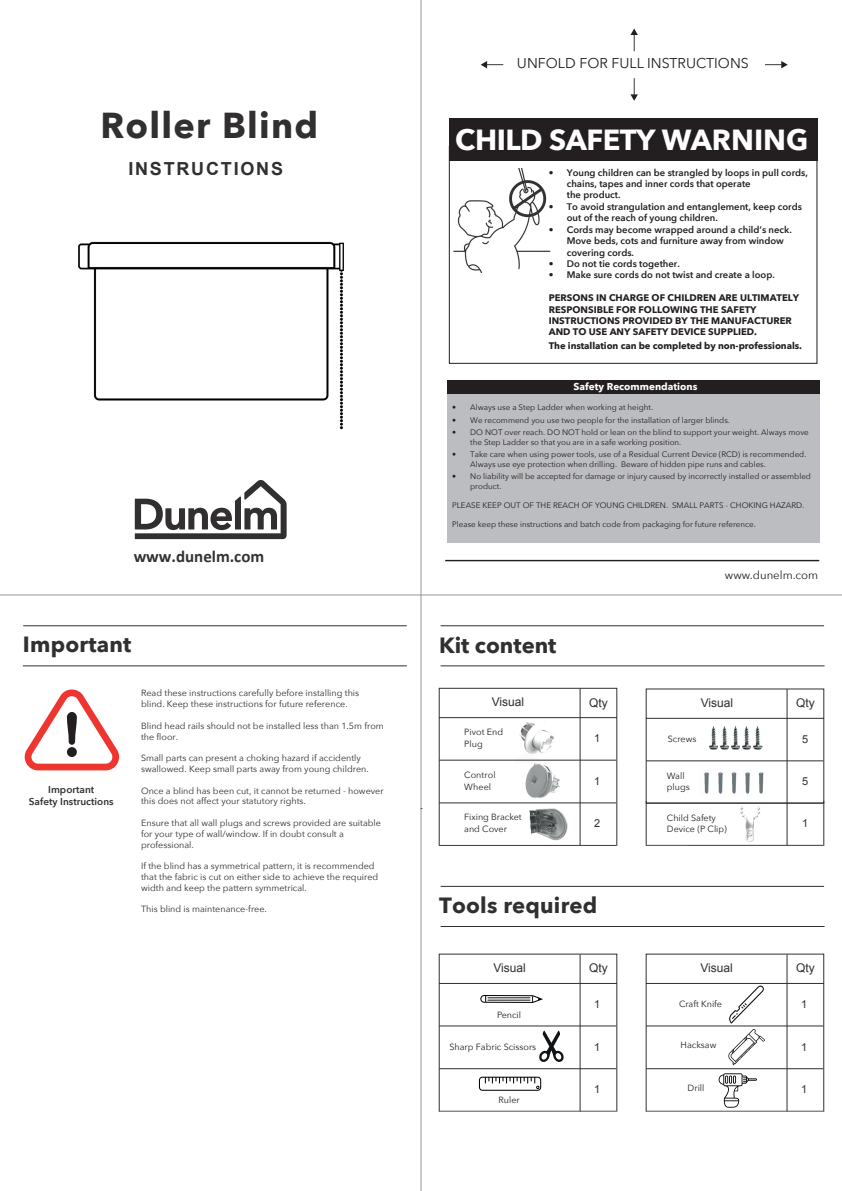
<style>
.page{position:relative;width:842px;height:1191px;background:#fff}
.page>*{position:absolute;margin:0;border:0;box-sizing:border-box;transform-origin:0 0}
.t1{font:700 36px "Avenir Next";letter-spacing:.035em;color:#312f30}
.t2{font:700 29px "Avenir Next";letter-spacing:-.015em;color:#fff}
.t3{font:700 22px "Avenir Next";letter-spacing:.01em;color:#312f30}
.t4{font:700 18px "Arial";letter-spacing:.1em;color:#312f30}
.t5{font:700 16.9px "Calibri";color:#333233}
.t6{font:14.2px "Avenir Next";color:#231f20}
.t7{font:12px "Arial";color:#312f30}
.t8{font:11.3px "Avenir Next";color:#231f20}
.t9{font:11px "Arial";color:#312f30}
.t10{font:600 10px/12px "Avenir Next";color:#312f30;text-align:center}
.t11{font:700 10px "Avenir Next";color:#fff}
.t12{font:600 9.5px/11.4px "Avenir Next";color:#231f20}
.t13{font:700 9.5px/11.4px "Avenir Next";color:#231f20}
.t14{font:9px/10.8px "Avenir Next";color:#312f30}
.t15{font:9px/12px "Avenir Next";color:#231f20}
.t16{font:8px/9.6px "Avenir Next";color:#231f20}
</style>
<div class="page">
<svg style="left:135px;top:480px;width:152px;height:59px"></svg>
<svg style="left:421px;top:687px;width:404px;height:240px"></svg>
<hr style="left:0;top:594px;width:842px;height:1px;background:#939598">
<hr style="left:420px;top:0;width:1px;height:1191px;background:#939598">
<hr style="left:441px;top:665px;width:383px;height:1px;background:#312f30">
<hr style="left:441px;top:625px;width:383px;height:1px;background:#312f30">
<hr style="left:441px;top:926px;width:383px;height:1px;background:#312f30">
<hr style="left:441px;top:886px;width:383px;height:1px;background:#312f30">
<hr style="left:23px;top:665px;width:384px;height:1px;background:#312f30">
<hr style="left:23px;top:625px;width:384px;height:1px;background:#312f30">
<hr style="left:445px;top:560px;width:374px;height:1px;background:#231f20">
<svg style="left:24px;top:689px;width:96px;height:81px"></svg>
<div style="left:67px;top:747px;width:10px;height:10px;background:#231f20;border-radius:50%"></div>
<img style="left:707px;top:726px;width:11px;height:23px">
<img style="left:718px;top:726px;width:11px;height:23px">
<img style="left:729px;top:726px;width:11px;height:23px">
<img style="left:740px;top:726px;width:11px;height:23px">
<img style="left:751px;top:726px;width:13px;height:23px">
<img style="left:733px;top:806px;width:34px;height:35px">
<svg style="left:421px;top:953px;width:404px;height:238px"></svg>
<img style="left:700px;top:766px;width:73px;height:33px">
<div style="left:447px;top:394px;width:372px;height:148px;background:#bcbdc0"></div>
<div style="left:447px;top:380px;width:372px;height:14px;background:#231f20"></div>
<div style="left:449px;top:118px;width:368px;height:43px;background:#231f20"></div>
<div style="left:449px;top:146px;width:368px;height:218px;border:1px solid #231f20"></div>
<svg style="left:481px;top:61px;width:22px;height:7px"></svg>
<svg style="left:765px;top:61px;width:23px;height:7px"></svg>
<svg style="left:630px;top:29px;width:8px;height:22px"></svg>
<svg style="left:630px;top:78px;width:8px;height:23px"></svg>
<img style="left:453px;top:168px;width:98px;height:105px">
<img style="left:78px;top:241px;width:266px;height:189px">
<h1 class="t1" style="left:101px;top:94px;width:219px">Roller Blind</h1>
<h3 class="t4" style="left:128px;top:157px;width:156px">INSTRUCTIONS</h3>
<h3 class="t5" style="left:134px;top:544px;width:132px">www.dunelm.com</h3>
<h3 class="t3" style="left:23px;top:625px;width:110px">Important</h3>
<h3 class="t6" style="left:517px;top:51px;width:233px">UNFOLD FOR FULL INSTRUCTIONS</h3>
<h2 class="t2" style="left:455px;top:115px;width:355px">CHILD SAFETY WARNING</h2>
<p class="t12" style="left:567px;top:166px;width:243px;text-indent:-18px">• Young children can be strangled by loops in pull cords, chains, tapes and inner cords that operate<br>the product.</p>
<p class="t12" style="left:567px;top:201px;width:237px;text-indent:-18px">• To avoid strangulation and entanglement, keep cords out of the reach of young children.</p>
<p class="t12" style="left:567px;top:223px;width:227px;text-indent:-18px">• Cords may become wrapped around a child’s neck.<br>Move beds, cots and furniture away from window covering cords.</p>
<p class="t12" style="left:549px;top:258px;width:133px">• Do not tie cords together.</p>
<p class="t12" style="left:549px;top:269px;width:228px">• Make sure cords do not twist and create a loop.</p>
<p class="t13" style="left:549px;top:292px;width:252px">PERSONS IN CHARGE OF CHILDREN ARE ULTIMATELY RESPONSIBLE FOR FOLLOWING THE SAFETY INSTRUCTIONS PROVIDED BY THE MANUFACTURER AND TO USE ANY SAFETY DEVICE SUPPLIED.</p>
<p class="t13" style="left:549px;top:340px;width:255px">The installation can be completed by non-professionals.</p>
<p class="t11" style="left:574px;top:378px;width:125px">Safety Recommendations</p>
<p class="t16" style="left:452px;top:402px;width:202px">• Always use a Step Ladder when working at height.</p>
<p class="t16" style="left:452px;top:415px;width:279px">• We recommend you use two people for the installation of larger blinds.</p>
<p class="t16" style="left:470px;top:427px;width:340px;text-indent:-18px">• DO NOT over reach. DO NOT hold or lean on the blind to support your weight. Always move the Step Ladder so that you are in a safe working position.</p>
<p class="t16" style="left:470px;top:449px;width:338px;text-indent:-18px">• Take care when using power tools, use of a Residual Current Device (RCD) is recommended.<br>Always use eye protection when drilling. Beware of hidden pipe runs and cables.</p>
<p class="t16" style="left:470px;top:471px;width:342px;text-indent:-18px">• No liability will be accepted for damage or injury caused by incorrectly installed or assembled product.</p>
<p class="t16" style="left:452px;top:500px;width:354px">PLEASE KEEP OUT OF THE REACH OF YOUNG CHILDREN. SMALL PARTS - CHOKING HAZARD.</p>
<p class="t16" style="left:452px;top:519px;width:305px">Please keep these instructions and batch code from packaging for future reference.</p>
<h3 class="t3" style="left:439px;top:626px;width:119px">Kit content</h3>
<p class="t8" style="left:725px;top:566px;width:95px">www.dunelm.com</p>
<p class="t10" style="left:29px;top:782px;width:86px">Important<br>Safety Instructions</p>
<p class="t14" style="left:141px;top:687px;width:220px">Read these instructions carefully before installing this blind. Keep these instructions for future reference.</p>
<p class="t14" style="left:141px;top:720px;width:244px">Blind head rails should not be installed less than 1.5m from the floor.</p>
<p class="t14" style="left:141px;top:752px;width:229px">Small parts can present a choking hazard if accidently swallowed. Keep small parts away from young children.</p>
<p class="t14" style="left:141px;top:784px;width:244px">Once a blind has been cut, it cannot be returned - however this does not affect your statutory rights.</p>
<p class="t14" style="left:141px;top:817px;width:241px">Ensure that all wall plugs and screws provided are suitable for your type of wall/window. If in doubt consult a professional.</p>
<p class="t14" style="left:141px;top:860px;width:239px">If the blind has a symmetrical pattern, it is recommended that the fabric is cut on either side to achieve the required width and keep the pattern symmetrical.</p>
<p class="t14" style="left:141px;top:903px;width:127px">This blind is maintenance-free.</p>
<h3 class="t3" style="left:439px;top:886px;width:160px">Tools required</h3>
<h3 class="t7" style="left:492px;top:694px;width:34px">Visual</h3>
<h3 class="t7" style="left:589px;top:694px;width:20px">Qty</h3>
<p class="t9" style="left:594px;top:731px;width:8px">1</p>
<p class="t9" style="left:594px;top:774px;width:8px">1</p>
<p class="t9" style="left:594px;top:816px;width:8px">2</p>
<p class="t15" style="left:464px;top:726px;width:41px">Pivot End<br>Plug</p>
<p class="t15" style="left:464px;top:768px;width:33px">Control<br>Wheel</p>
<p class="t15" style="left:464px;top:810px;width:59px">Fixing Bracket and Cover</p>
<h3 class="t7" style="left:493px;top:960px;width:34px">Visual</h3>
<h3 class="t7" style="left:589px;top:960px;width:20px">Qty</h3>
<p class="t9" style="left:594px;top:997px;width:8px">1</p>
<p class="t9" style="left:594px;top:1040px;width:8px">1</p>
<p class="t9" style="left:594px;top:1082px;width:8px">1</p>
<p class="t15" style="left:497px;top:1008px;width:25px">Pencil</p>
<p class="t15" style="left:449px;top:1040px;width:88px">Sharp Fabric Scissors</p>
<p class="t15" style="left:498px;top:1093px;width:23px">Ruler</p>
<h3 class="t7" style="left:701px;top:695px;width:34px">Visual</h3>
<h3 class="t7" style="left:796px;top:695px;width:20px">Qty</h3>
<p class="t9" style="left:802px;top:731px;width:8px">5</p>
<p class="t9" style="left:802px;top:773px;width:8px">5</p>
<p class="t9" style="left:802px;top:816px;width:8px">1</p>
<p class="t15" style="left:668px;top:732px;width:30px">Screws</p>
<p class="t15" style="left:667px;top:769px;width:24px;line-height:11px">Wall plugs</p>
<p class="t15" style="left:667px;top:812px;width:62px;line-height:11px">Child Safety<br>Device (P Clip)</p>
<h3 class="t7" style="left:700px;top:960px;width:34px">Visual</h3>
<h3 class="t7" style="left:796px;top:960px;width:20px">Qty</h3>
<p class="t9" style="left:801px;top:997px;width:8px">1</p>
<p class="t9" style="left:801px;top:1040px;width:8px">1</p>
<p class="t9" style="left:801px;top:1082px;width:8px">1</p>
<p class="t15" style="left:679px;top:997px;width:45px">Craft Knife</p>
<p class="t15" style="left:681px;top:1038px;width:37px">Hacksaw</p>
<p class="t15" style="left:688px;top:1081px;width:18px">Drill</p>
</div>
